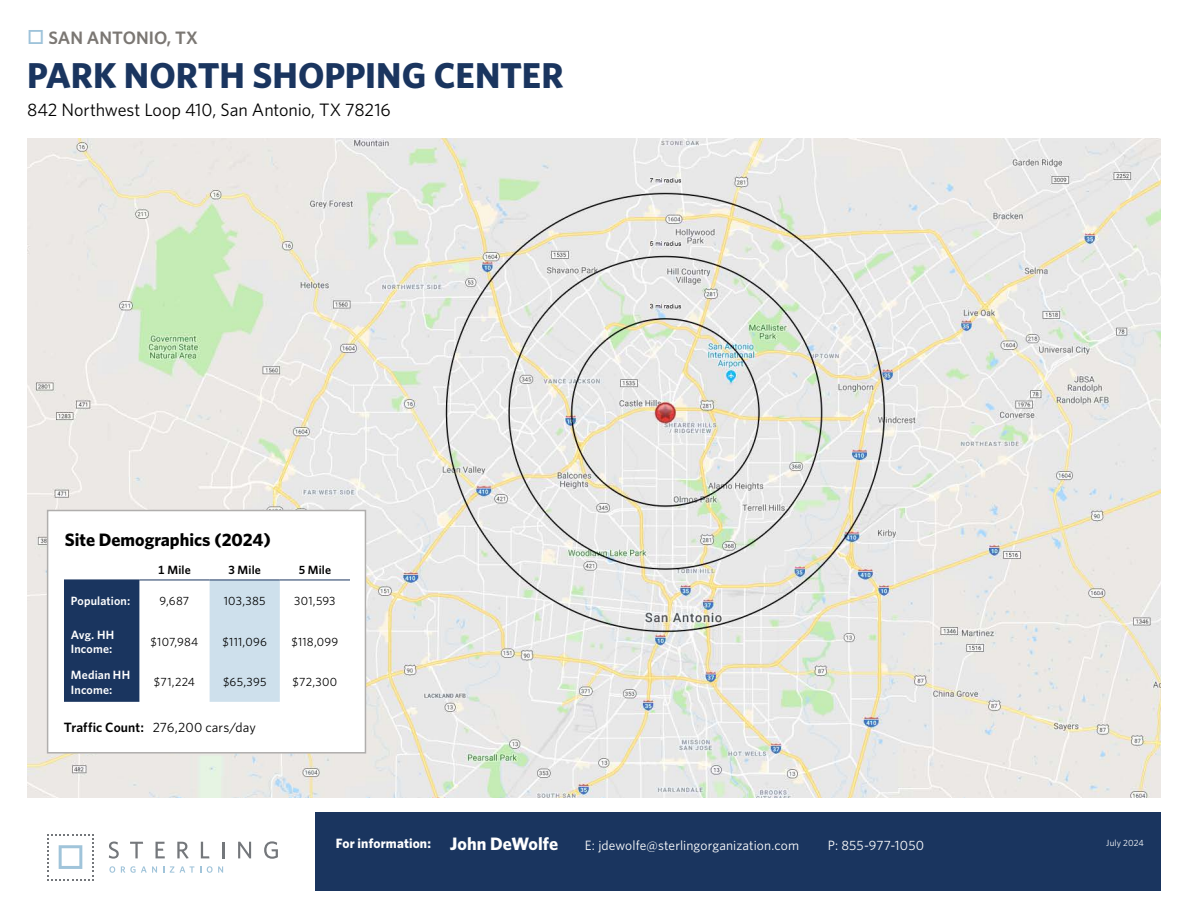
<style>
.page{position:relative;width:1188px;height:918px;background:#fff}
.page>*{position:absolute;margin:0;border:0;box-sizing:border-box;transform-origin:0 0}
.t1{font:700 36px "Whitney";color:#1a355f}
.t2{font:18px "Whitney";letter-spacing:-.005em;color:#000}
.t3{font:700 18px "Whitney";color:#000}
.t4{font:600 18px "Whitney";color:#7b7773}
.t5{font:13.5px "Whitney";letter-spacing:.005em;color:#fff}
.t6{font:13.5px "Whitney";letter-spacing:.005em;color:#000}
.t7{font:700 13.5px "Whitney";letter-spacing:.01em;color:#fff}
.t8{font:12px "Whitney";letter-spacing:.015em;color:#000}
.t9{font:600 12px/14.4px "Whitney";letter-spacing:.015em;color:#fff}
.t10{font:600 12px "Whitney";letter-spacing:.015em;color:#000}
.t11{font:9px "Whitney";letter-spacing:.02em;color:#fff}
.s1{color:#9ec3da}
.s2{font-weight:600}
.s3{font-size:18px}
</style>
<div class="page">
<img style="left:27px;top:138px;width:1134px;height:659px">
<div style="left:47px;top:510px;width:319px;height:244px;background:#fff;border:2px solid #b0aead"></div>
<div style="left:64px;top:581px;width:75px;height:121px;background:#1a355f"></div>
<div style="left:210px;top:581px;width:70px;height:121px;background:#cee0ec"></div>
<hr style="left:64px;top:580px;width:75px;height:1px;background:#1a355f">
<hr style="left:139px;top:580px;width:71px;height:1px;background:#1a355f">
<hr style="left:210px;top:580px;width:70px;height:1px;background:#1a355f">
<hr style="left:280px;top:580px;width:70px;height:1px;background:#1a355f">
<div style="left:315px;top:813px;width:846px;height:78px;background:#1a355f"></div>
<svg style="left:109px;top:842px;width:10px;height:17px"></svg>
<svg style="left:130px;top:842px;width:13px;height:16px"></svg>
<svg style="left:156px;top:842px;width:9px;height:16px"></svg>
<svg style="left:177px;top:842px;width:12px;height:17px"></svg>
<svg style="left:201px;top:842px;width:8px;height:16px"></svg>
<svg style="left:222px;top:842px;width:2px;height:16px"></svg>
<svg style="left:238px;top:842px;width:13px;height:16px"></svg>
<svg style="left:264px;top:841px;width:14px;height:18px"></svg>
<svg style="left:109px;top:866px;width:6px;height:7px"></svg>
<svg style="left:121px;top:866px;width:36px;height:7px"></svg>
<svg style="left:170px;top:866px;width:31px;height:7px"></svg>
<svg style="left:207px;top:866px;width:16px;height:7px"></svg>
<svg style="left:47px;top:834px;width:47px;height:46px"></svg>
<h2 class="t4" style="left:27px;top:26px;width:172px"><span class="s1">□</span> SAN ANTONIO, TX</h2>
<h1 class="t1" style="left:27px;top:51px;width:538px">PARK NORTH SHOPPING CENTER</h1>
<h2 class="t2" style="left:27px;top:98px;width:365px">842 Northwest Loop 410, San Antonio, TX 78216</h2>
<h2 class="t3" style="left:65px;top:528px;width:207px">Site Demographics (2024)</h2>
<p class="t10" style="left:158px;top:562px;width:34px">1 Mile</p>
<p class="t10" style="left:229px;top:562px;width:34px">3 Mile</p>
<p class="t10" style="left:299px;top:562px;width:34px">5 Mile</p>
<p class="t9" style="left:71px;top:594px;width:61px">Population:</p>
<p class="t8" style="left:160px;top:593px;width:31px">9,687</p>
<p class="t8" style="left:224px;top:593px;width:43px">103,385</p>
<p class="t8" style="left:294px;top:593px;width:43px">301,593</p>
<p class="t9" style="left:71px;top:627px;width:45px">Avg. HH<br>Income:</p>
<p class="t8" style="left:151px;top:634px;width:49px">$107,984</p>
<p class="t8" style="left:223px;top:634px;width:46px">$111,096</p>
<p class="t8" style="left:291px;top:634px;width:49px">$118,099</p>
<p class="t9" style="left:71px;top:668px;width:61px">Median HH<br>Income:</p>
<p class="t8" style="left:154px;top:674px;width:43px">$71,224</p>
<p class="t8" style="left:223px;top:674px;width:45px">$65,395</p>
<p class="t8" style="left:293px;top:674px;width:46px">$72,300</p>
<p class="t6" style="left:64px;top:719px;width:193px"><span class="s2">Traffic Count:</span> 276,200 cars/day</p>
<p class="t7" style="left:336px;top:835px;width:224px">For information: <span class="s3">John DeWolfe</span></p>
<p class="t5" style="left:585px;top:836px;width:216px">E: jdewolfe@sterlingorganization.com</p>
<p class="t5" style="left:828px;top:836px;width:98px">P: 855-977-1050</p>
<p class="t11" style="left:1106px;top:837px;width:39px">July 2024</p>
</div>
